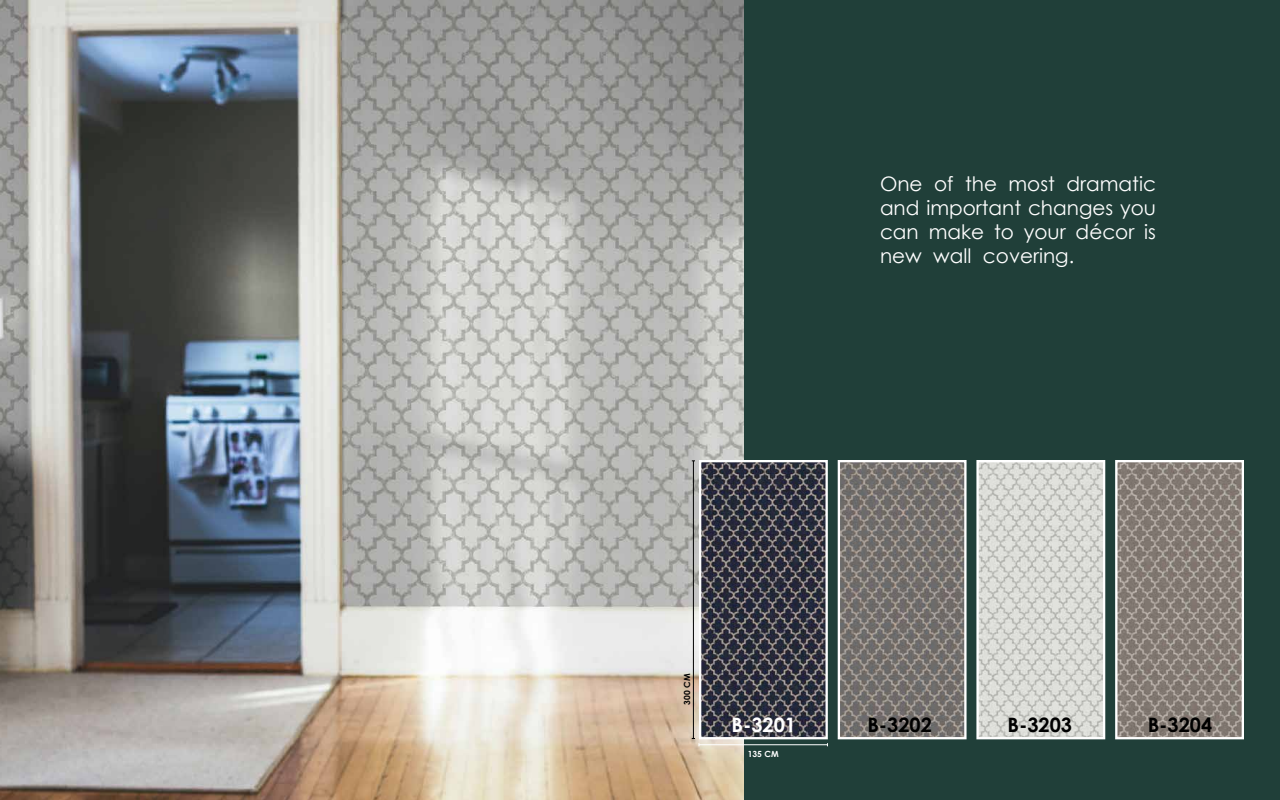
<style>
.page{position:relative;width:1280px;height:800px;background:#203f39}
.page>*{position:absolute;margin:0;border:0;box-sizing:border-box;transform-origin:0 0}
.t1{font:20px/24px "Century Gothic";color:#fff;text-align:justify}
.t2{font:700 19.9px "Century Gothic";color:#000}
.t3{font:700 19.9px "Century Gothic";color:#fff}
.t4{font:700 8.4px "Century Gothic";color:#000}
.t5{font:700 8.4px "Century Gothic";color:#fff}
</style>
<div class="page">
<img style="left:0;top:0;width:744px;height:800px">
<img style="left:841px;top:463px;width:123px;height:273px">
<div style="left:838px;top:460px;width:129px;height:279px;border:2px solid #fff"></div>
<img style="left:1118px;top:463px;width:123px;height:273px">
<div style="left:1115px;top:460px;width:129px;height:279px;border:2px solid #fff"></div>
<img style="left:979px;top:463px;width:123px;height:273px">
<div style="left:976px;top:460px;width:129px;height:279px;border:2px solid #fff"></div>
<img style="left:702px;top:463px;width:123px;height:273px">
<div style="left:699px;top:460px;width:129px;height:279px;border:2px solid #fff"></div>
<hr style="left:699px;top:744px;width:128px;height:1px;background:#fff">
<hr style="left:693px;top:461px;width:1px;height:278px;background:#000">
<svg style="left:692px;top:738px;width:8px;height:8px"></svg>
<p class="t1" style="left:880px;top:171px;width:278px">One of the most dramatic and important changes you can make to your décor is new wall covering.</p>
<p class="t4" style="left:681px;top:705px;width:32px;rotate:-90deg">300 CM</p>
<p class="t3" style="left:732px;top:710px;width:66px">B-3201</p>
<p class="t2" style="left:867px;top:710px;width:66px">B-3202</p>
<p class="t2" style="left:1008px;top:710px;width:66px">B-3203</p>
<p class="t2" style="left:1148px;top:710px;width:66px">B-3204</p>
<p class="t5" style="left:748px;top:748px;width:32px">135 CM</p>
</div>
